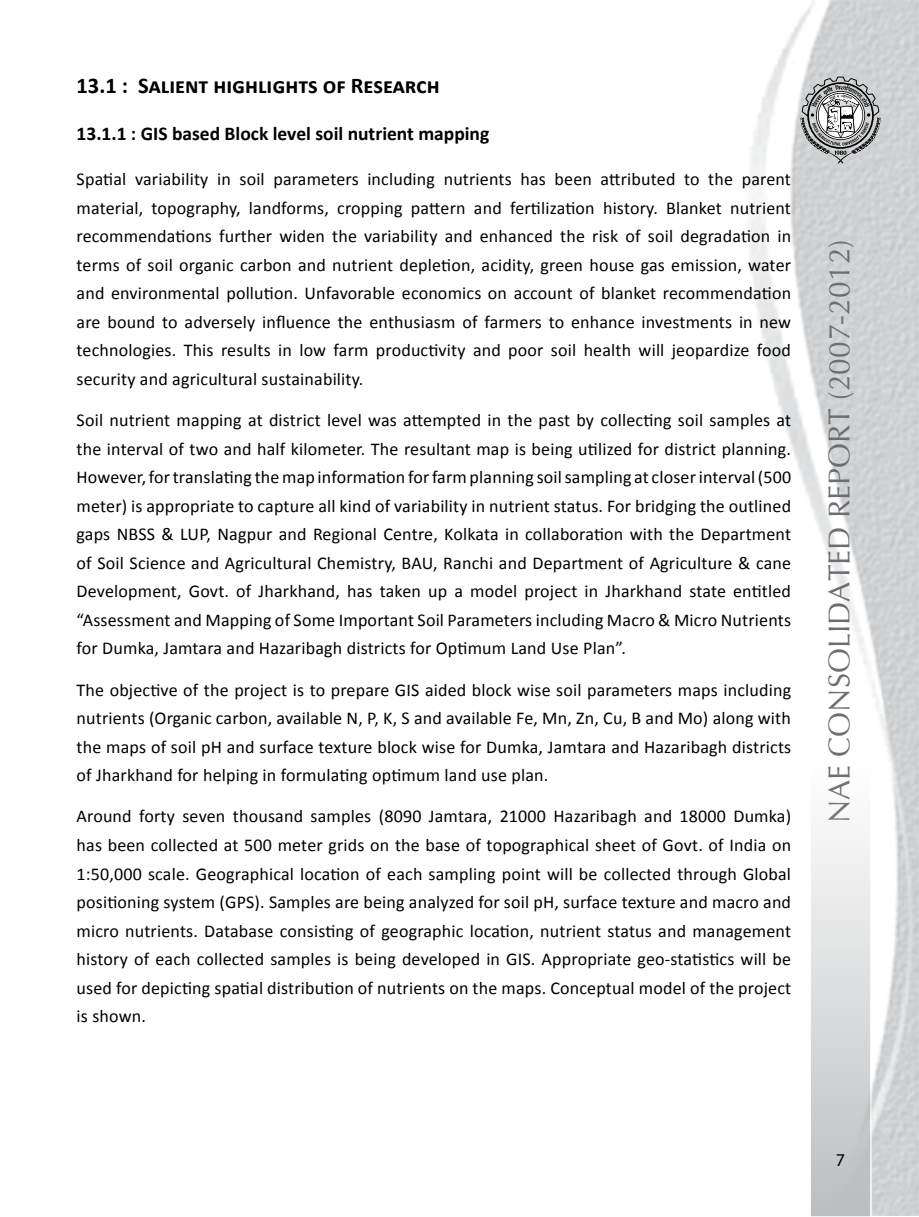
<style>
.page{position:relative;width:919px;height:1217px;background:#fff}
.page>*{position:absolute;margin:0;border:0;box-sizing:border-box;transform-origin:0 0}
.t1{font:30px "Optima";color:#6d6e71}
.t2{font:700 22.5px "Calibri";color:#000}
.t3{font:700 19.5px "Calibri";color:#000}
.t4{font:18px/28.5px "Calibri";letter-spacing:.01em;color:#000;text-align:justify}
.t5{font:18px "Myriad Pro";color:#000}
</style>
<div class="page">
<img style="left:749px;top:0;width:168px;height:1214px">
<svg style="left:800px;top:77px;width:80px;height:86px;background:#a6a7a7"></svg>
<div style="left:809px;top:766px;width:62px;height:450px;background:linear-gradient(to bottom,#fff,#bbbdbf);border:2px solid #fff"></div>
<p class="t2" style="left:77px;top:72px;width:364px">13.1 : Salient highlights of Research</p>
<p class="t3" style="left:77px;top:121px;width:414px">13.1.1 : GIS based Block level soil nutrient mapping</p>
<p class="t4" style="left:77px;top:165px;width:716px">Spatial variability in soil parameters including nutrients has been attributed to the parent material, topography, landforms, cropping pattern and fertilization history. Blanket nutrient recommendations further widen the variability and enhanced the risk of soil degradation in terms of soil organic carbon and nutrient depletion, acidity, green house gas emission, water and environmental pollution. Unfavorable economics on account of blanket recommendation are bound to adversely influence the enthusiasm of farmers to enhance investments in new technologies. This results in low farm productivity and poor soil health will jeopardize food security and agricultural sustainability.</p>
<p class="t4" style="left:77px;top:406px;width:716px">Soil nutrient mapping at district level was attempted in the past by collecting soil samples at the interval of two and half kilometer. The resultant map is being utilized for district planning.<br>However, for translating the map information for farm planning soil sampling at closer interval (500 meter) is appropriate to capture all kind of variability in nutrient status. For bridging the outlined gaps NBSS &amp; LUP, Nagpur and Regional Centre, Kolkata in collaboration with the Department of Soil Science and Agricultural Chemistry, BAU, Ranchi and Department of Agriculture &amp; cane Development, Govt. of Jharkhand, has taken up a model project in Jharkhand state entitled “Assessment and Mapping of Some Important Soil Parameters including Macro &amp; Micro Nutrients for Dumka, Jamtara and Hazaribagh districts for Optimum Land Use Plan”.</p>
<p class="t4" style="left:77px;top:675px;width:716px">The objective of the project is to prepare GIS aided block wise soil parameters maps including nutrients (Organic carbon, available N, P, K, S and available Fe, Mn, Zn, Cu, B and Mo) along with the maps of soil pH and surface texture block wise for Dumka, Jamtara and Hazaribagh districts of Jharkhand for helping in formulating optimum land use plan.</p>
<p class="t4" style="left:77px;top:802px;width:716px">Around forty seven thousand samples (8090 Jamtara, 21000 Hazaribagh and 18000 Dumka) has been collected at 500 meter grids on the base of topographical sheet of Govt. of India on 1:50,000 scale. Geographical location of each sampling point will be collected through Global positioning system (GPS). Samples are being analyzed for soil pH, surface texture and macro and micro nutrients. Database consisting of geographic location, nutrient status and management history of each collected samples is being developed in GIS. Appropriate geo-statistics will be used for depicting spatial distribution of nutrients on the maps. Conceptual model of the project is shown.</p>
<h1 class="t1" style="left:820px;top:823px;width:585px;rotate:-90deg">NAE CONSOLIDATED REPORT (2007-2012)</h1>
<p class="t5" style="left:835px;top:1148px;width:11px">7</p>
</div>
